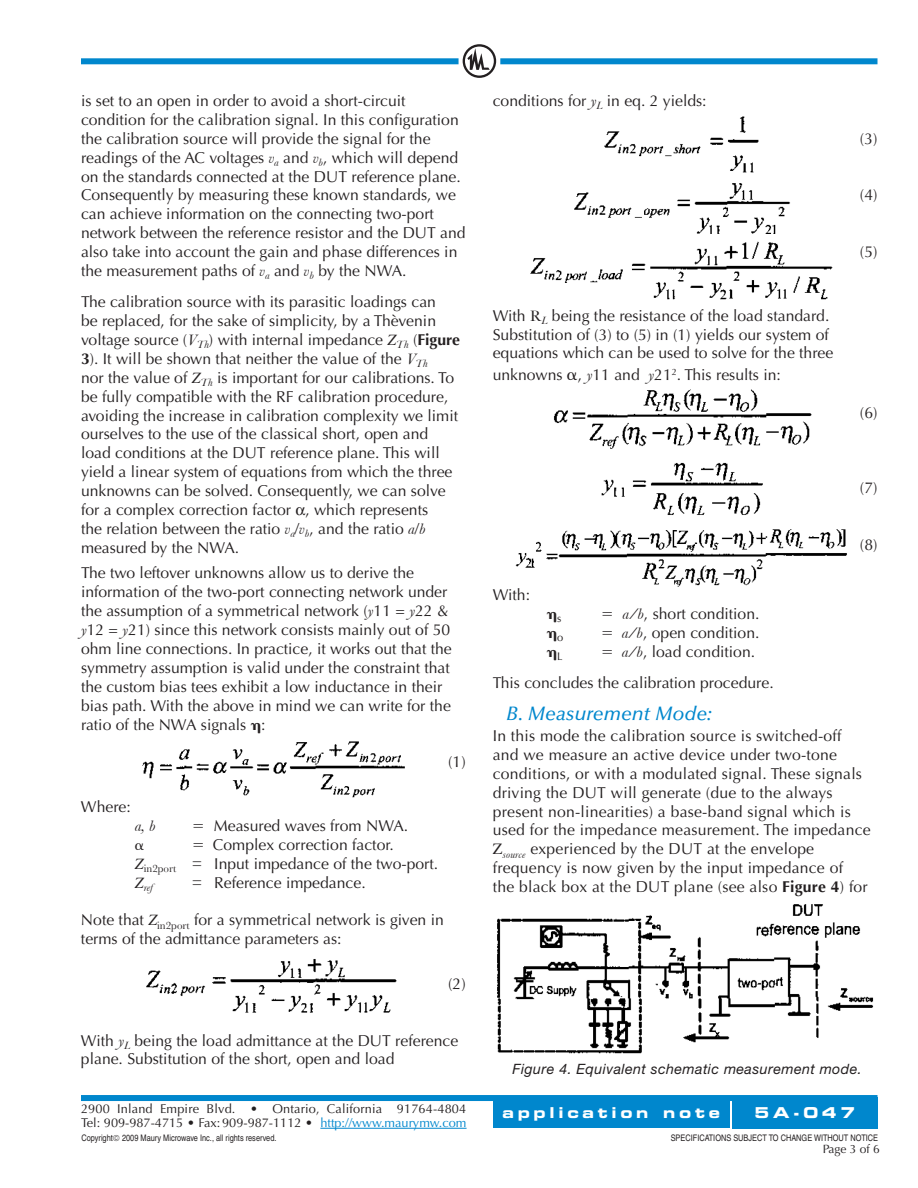
<style>
.page{position:relative;width:918px;height:1188px;background:#fff}
.page>*{position:absolute;margin:0;border:0;box-sizing:border-box;transform-origin:0 0}
.Small_Bullets{font:italic 500 19.5px "Optima";color:#0087cd}
.Body_text{font:15.75px/18.9px "Optima";color:#231f20}
.Body_text-2{font:15.75px "Mathematical Pi Four";color:#231f20}
.Body_text-3{font:italic 15.75px "Baskerville";color:#231f20}
.Body_text-4{font:15.75px "Mathematical Pi One";color:#231f20}
.t1{font:15px "Eurostile Bold Extended Two";letter-spacing:.245em;color:#fff}
.t2{font:italic 14.25px "Helvetica Neue";letter-spacing:.03em;color:#231f20}
.Small_Bullets-2{font:12.75px "Optima";letter-spacing:.01em;color:#231f20}
.Small_Bullets-3{font:12px "Optima";color:#231f20}
.Body_text-5{font:italic 10.95px "Baskerville";color:#231f20}
.Small_Bullets-4{font:condensed 9px "Helvetica";color:#231f20}
.s1{font-family:"Baskerville";font-style:italic}
.s2{font-family:"Times";font-style:italic}
.s3{font-weight:700}
.s4{font-family:"Mathematical Pi Four"}
.s5{font-family:"Mathematical Pi One"}
.s6{font-family:"Baskerville"}
.s7{font-family:"Mathematical Pi One";font-size:18px}
.s8{font-family:"Times"}
.s9{color:#0087cd}
</style>
<div class="page">
<div style="left:732px;top:1097px;width:146px;height:31px;background:#0087cd"></div>
<div style="left:493px;top:1101px;width:236px;height:27px;background:#0087cd"></div>
<div style="left:81px;top:1095px;width:797px;height:6px;background:#0087cd"></div>
<hr style="left:320px;top:1128px;width:147px;height:1px;background:#0087cd">
<div style="left:500px;top:58px;width:377px;height:6px;background:#0087cd"></div>
<div style="left:81px;top:58px;width:378px;height:6px;background:#0087cd"></div>
<svg style="left:463px;top:44px;width:33px;height:34px"></svg>
<img style="left:142px;top:741px;width:263px;height:57px">
<img style="left:146px;top:959px;width:251px;height:54px">
<img style="left:604px;top:116px;width:155px;height:57px">
<img style="left:574px;top:183px;width:216px;height:51px">
<img style="left:530px;top:241px;width:303px;height:59px">
<img style="left:554px;top:389px;width:258px;height:60px">
<img style="left:601px;top:462px;width:162px;height:53px">
<img style="left:515px;top:529px;width:332px;height:58px">
<img style="left:497px;top:904px;width:377px;height:150px">
<p class="Body_text" style="left:81px;top:91px;width:386px">is set to an open in order to avoid a short-circuit condition for the calibration signal. In this configuration the calibration source will provide the signal for the readings of the AC voltages <span class="s1">v</span><sub>a</sub> and <span class="s1">v</span><sub>b</sub>, which will depend on the standards connected at the DUT reference plane.<br>Consequently by measuring these known standards, we can achieve information on the connecting two-port network between the reference resistor and the DUT and also take into account the gain and phase differences in the measurement paths of <span class="s1">v</span><sub>a</sub> and <span class="s1">v</span><sub>b</sub> by the NWA.</p>
<p class="Body_text" style="left:81px;top:293px;width:380px">The calibration source with its parasitic loadings can<br>be replaced, for the sake of simplicity, by a Thèvenin voltage source (<span class="s1">V</span><sub>Th</sub>) with internal impedance <span class="s2">Z</span><sub>Th</sub> (<span class="s3">Figure 3</span>). It will be shown that neither the value of the <span class="s1">V</span><sub>Th<br></sub>nor the value of <span class="s2">Z</span><sub>Th</sub> is important for our calibrations. To be fully compatible with the RF calibration procedure, avoiding the increase in calibration complexity we limit ourselves to the use of the classical short, open and load conditions at the DUT reference plane. This will yield a linear system of equations from which the three unknowns can be solved. Consequently, we can solve for a complex correction factor , which represents<br>the relation between the ratio <span class="s1">v</span><sub>a</sub>/<span class="s1">v</span><sub>b</sub>, and the ratio <span class="s1">a</span>/<span class="s1">b </span>measured by the NWA.</p>
<p class="Body_text" style="left:81px;top:564px;width:372px">The two leftover unknowns allow us to derive the information of the two-port connecting network under the assumption of a symmetrical network (<span class="s1">y</span>11 = <span class="s1">y</span>22 &amp; <span class="s1">y</span>12 = <span class="s1">y</span>21) since this network consists mainly out of 50 ohm line connections. In practice, it works out that the symmetry assumption is valid under the constraint that the custom bias tees exhibit a low inductance in their bias path. With the above in mind we can write for the ratio of the NWA signals <span class="s4">h</span>:</p>
<p class="Body_text" style="left:448px;top:753px;width:19px">(1)</p>
<p class="Body_text" style="left:81px;top:797px;width:51px">Where:</p>
<p class="Body_text-3" style="left:135px;top:817px;width:22px">a, b</p>
<p class="Body_text" style="left:192px;top:816px;width:218px"><span class="s5">5</span> Measured waves from NWA.</p>
<p class="Body_text-4" style="left:135px;top:838px;width:11px">a</p>
<p class="Body_text" style="left:192px;top:835px;width:203px"><span class="s5">5</span> Complex correction factor.</p>
<p class="Body_text" style="left:135px;top:854px;width:305px"><span class="s2">Z</span><sub>in2port</sub> <span class="s6">=</span> Input impedance of the two-port.</p>
<p class="Body_text-5" style="left:135px;top:881px;width:19px"><sup>Z</sup>ref</p>
<p class="Body_text" style="left:192px;top:873px;width:175px"><span class="s6">=</span> Reference impedance.</p>
<p class="Body_text" style="left:81px;top:911px;width:364px">Note that <span class="s2">Z</span><sub>in2port</sub> for a symmetrical network is given in terms of the admittance parameters as:</p>
<p class="Body_text" style="left:448px;top:974px;width:19px">(2)</p>
<p class="Body_text" style="left:493px;top:91px;width:215px">conditions for <span class="s1">y</span><sub>L</sub> in eq. 2 yields:</p>
<p class="Body_text" style="left:493px;top:306px;width:342px">With <span class="s6">R</span><sub>L</sub> being the resistance of the load standard.<br>Substitution of (3) to (5) in (1) yields our system of equations which can be used to solve for the three</p>
<p class="Body_text" style="left:493px;top:365px;width:290px">unknowns <span class="s7">a</span>, <span class="s1">y</span>11 and <span class="s1">y</span>21<sup>2</sup>. This results in:</p>
<p class="Body_text" style="left:493px;top:586px;width:39px">With:</p>
<p class="Body_text" style="left:860px;top:129px;width:19px">(3)</p>
<p class="Body_text" style="left:860px;top:186px;width:19px">(4)</p>
<p class="Body_text" style="left:860px;top:243px;width:19px">(5)</p>
<p class="Body_text" style="left:860px;top:403px;width:19px">(6)</p>
<p class="Body_text" style="left:860px;top:479px;width:19px">(7)</p>
<p class="Body_text" style="left:860px;top:536px;width:19px">(8)</p>
<p class="Body_text-2" style="left:547px;top:607px;width:16px">h<sub>s</sub></p>
<p class="Body_text" style="left:601px;top:604px;width:160px"><span class="s5">5</span> <span class="s1">a/b</span>, short condition.</p>
<p class="Body_text-2" style="left:547px;top:626px;width:18px">h<sub>o</sub></p>
<p class="Body_text" style="left:601px;top:623px;width:160px"><span class="s5">5</span> <span class="s1">a/b</span>, open condition.</p>
<p class="Body_text-2" style="left:547px;top:645px;width:18px">h<sub>L</sub></p>
<p class="Body_text" style="left:601px;top:642px;width:156px"><span class="s5">5</span> <span class="s1">a/b</span>, load condition.</p>
<p class="Body_text" style="left:493px;top:673px;width:282px">This concludes the calibration procedure.</p>
<p class="Small_Bullets" style="left:506px;top:703px;width:207px">B. Measurement Mode:</p>
<p class="Body_text" style="left:493px;top:726px;width:379px">In this mode the calibration source is switched-off and we measure an active device under two-tone conditions, or with a modulated signal. These signals driving the DUT will generate (due to the always present non-linearities) a base-band signal which is used for the impedance measurement. The impedance <span class="s8">Z</span><sub>source</sub> experienced by the DUT at the envelope frequency is now given by the input impedance of<br>the black box at the DUT plane (see also <span class="s3">Figure 4</span>) for</p>
<p class="Body_text" style="left:81px;top:1031px;width:379px">With <span class="s1">y</span><sub>L</sub> being the load admittance at the DUT reference plane. Substitution of the short, open and load</p>
<p class="t2" style="left:512px;top:1060px;width:351px">Figure 4. Equivalent schematic measurement mode.</p>
<p class="Small_Bullets-2" style="left:81px;top:1101px;width:387px">2900 Inland Empire Blvd. • Ontario, California 91764-4804</p>
<p class="Small_Bullets-2" style="left:81px;top:1115px;width:387px">Tel: 909-987-4715 • Fax: 909-987-1112 • <span class="s9">http://www.maurymw.com</span></p>
<p class="Small_Bullets-4" style="left:81px;top:1133px;width:197px">Copyright 2009 Maury Microwave Inc., all rights reserved.</p>
<p class="t1" style="left:503px;top:1102px;width:219px">application note</p>
<p class="t1" style="left:754px;top:1102px;width:102px">5A-047</p>
<p class="Small_Bullets-3" style="left:823px;top:1142px;width:58px">Page 3 of 6</p>
<p class="Small_Bullets-4" style="left:671px;top:1133px;width:209px">SPECIFICATIONS SUBJECT TO CHANGE WITHOUT NOTICE</p>
</div>
